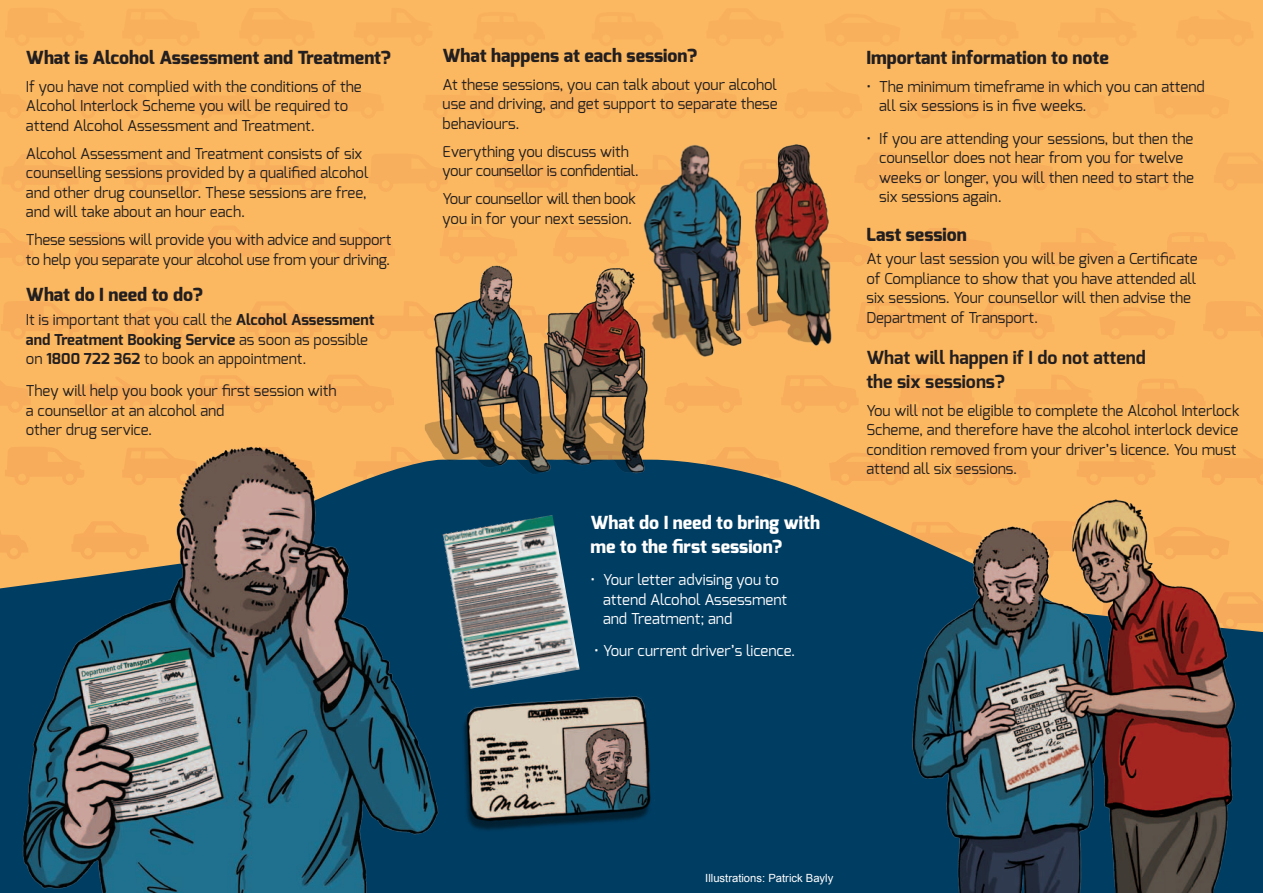
<style>
.page{position:relative;width:1263px;height:893px;background:#fcb860}
.page>*{position:absolute;margin:0;border:0;box-sizing:border-box;transform-origin:0 0}
.t1{font:800 18px "Exo";color:#231f20}
.t2{font:700 18px/24px "Exo";color:#231f20}
.t3{font:800 18px/24px "Exo";color:#fff}
.t4{font:15px/19.5px "Exo";color:#231f20}
.t5{font:15px/19.5px "Exo";letter-spacing:-.02em;color:#231f20}
.t6{font:15px/19.5px "Exo";color:#fff}
.t7{font:11.25px "Arial";color:#fff}
.s1{font-weight:700}
</style>
<div class="page">
<svg style="left:319px;top:375px;width:75px;height:29px"></svg>
<svg style="left:0;top:381px;width:30px;height:23px"></svg>
<svg style="left:75px;top:377px;width:76px;height:27px"></svg>
<svg style="left:196px;top:376px;width:77px;height:28px"></svg>
<svg style="left:247px;top:302px;width:74px;height:37px"></svg>
<svg style="left:1px;top:301px;width:79px;height:38px"></svg>
<svg style="left:125px;top:307px;width:75px;height:32px"></svg>
<svg style="left:367px;top:302px;width:57px;height:37px"></svg>
<svg style="left:979px;top:302px;width:75px;height:37px"></svg>
<svg style="left:1204px;top:301px;width:59px;height:38px"></svg>
<svg style="left:857px;top:302px;width:76px;height:37px"></svg>
<svg style="left:1100px;top:307px;width:75px;height:32px"></svg>
<svg style="left:1114px;top:447px;width:26px;height:13px"></svg>
<svg style="left:839px;top:453px;width:40px;height:7px"></svg>
<svg style="left:715px;top:447px;width:49px;height:13px"></svg>
<svg style="left:1208px;top:449px;width:55px;height:11px"></svg>
<svg style="left:956px;top:448px;width:57px;height:12px"></svg>
<svg style="left:899px;top:375px;width:75px;height:37px"></svg>
<svg style="left:782px;top:376px;width:76px;height:36px"></svg>
<svg style="left:1014px;top:375px;width:78px;height:37px"></svg>
<svg style="left:1134px;top:379px;width:71px;height:33px"></svg>
<svg style="left:665px;top:377px;width:77px;height:35px"></svg>
<svg style="left:459px;top:460px;width:804px;height:433px;background:#224d61"></svg>
<img style="left:459px;top:678px;width:217px;height:178px">
<img style="left:0;top:404px;width:459px;height:489px">
<img style="left:643px;top:144px;width:189px;height:213px">
<img style="left:424px;top:252px;width:240px;height:230px">
<img style="left:443px;top:515px;width:137px;height:174px">
<img style="left:911px;top:491px;width:331px;height:402px">
<p class="t1" style="left:26px;top:46px;width:366px">What is Alcohol Assessment and Treatment?</p>
<p class="t4" style="left:26px;top:77px;width:337px">If you have not complied with the conditions of the<br>Alcohol Interlock Scheme you will be required to attend Alcohol Assessment and Treatment.</p>
<p class="t4" style="left:26px;top:144px;width:344px">Alcohol Assessment and Treatment consists of six counselling sessions provided by a qualified alcohol and other drug counsellor. These sessions are free, and will take about an hour each.</p>
<p class="t4" style="left:26px;top:230px;width:367px">These sessions will provide you with advice and support to help you separate your alcohol use from your driving.</p>
<p class="t1" style="left:26px;top:283px;width:179px">What do I need to do?</p>
<p class="t4" style="left:26px;top:310px;width:350px">It is important that you call the <span class="s1">Alcohol Assessment and Treatment Booking Service</span> as soon as possible on <span class="s1">1800 722 362</span> to book an appointment.</p>
<p class="t4" style="left:26px;top:381px;width:312px">They will help you book your first session with a counsellor at an alcohol and<br>other drug service.</p>
<p class="t1" style="left:443px;top:44px;width:256px">What happens at each session?</p>
<p class="t4" style="left:443px;top:74px;width:337px;text-align:justify">At these sessions, you can talk about your alcohol use and driving, and get support to separate these behaviours.</p>
<p class="t5" style="left:443px;top:141px;width:198px">Everything you discuss with your counsellor is confidential.</p>
<p class="t5" style="left:443px;top:189px;width:195px">Your counsellor will then book you in for your next session.</p>
<p class="t3" style="left:590px;top:510px;width:231px">What do I need to bring with me to the first session?</p>
<p class="t6" style="left:603px;top:570px;width:185px;text-indent:-13px">• Your letter advising you to attend Alcohol Assessment and Treatment; and</p>
<p class="t6" style="left:594px;top:641px;width:203px">• Your current driver’s licence.</p>
<p class="t1" style="left:866px;top:46px;width:244px">Important information to note</p>
<p class="t4" style="left:879px;top:77px;width:327px;text-indent:-13px">• The minimum timeframe in which you can attend all six sessions is in five weeks.</p>
<p class="t4" style="left:879px;top:128px;width:316px;text-indent:-13px">• If you are attending your sessions, but then the counsellor does not hear from you for twelve weeks or longer, you will then need to start the six sessions again.</p>
<p class="t1" style="left:866px;top:223px;width:102px">Last session</p>
<p class="t4" style="left:866px;top:249px;width:333px">At your last session you will be given a Certificate of Compliance to show that you have attended all six sessions. Your counsellor will then advise the Department of Transport.</p>
<p class="t2" style="left:866px;top:345px;width:281px">What will happen if I do not attend the six sessions?</p>
<p class="t4" style="left:866px;top:401px;width:375px">You will not be eligible to complete the Alcohol Interlock Scheme, and therefore have the alcohol interlock device condition removed from your driver’s licence. You must attend all six sessions.</p>
<p class="t7" style="left:705px;top:872px;width:130px">Illustrations: Patrick Bayly</p>
</div>
